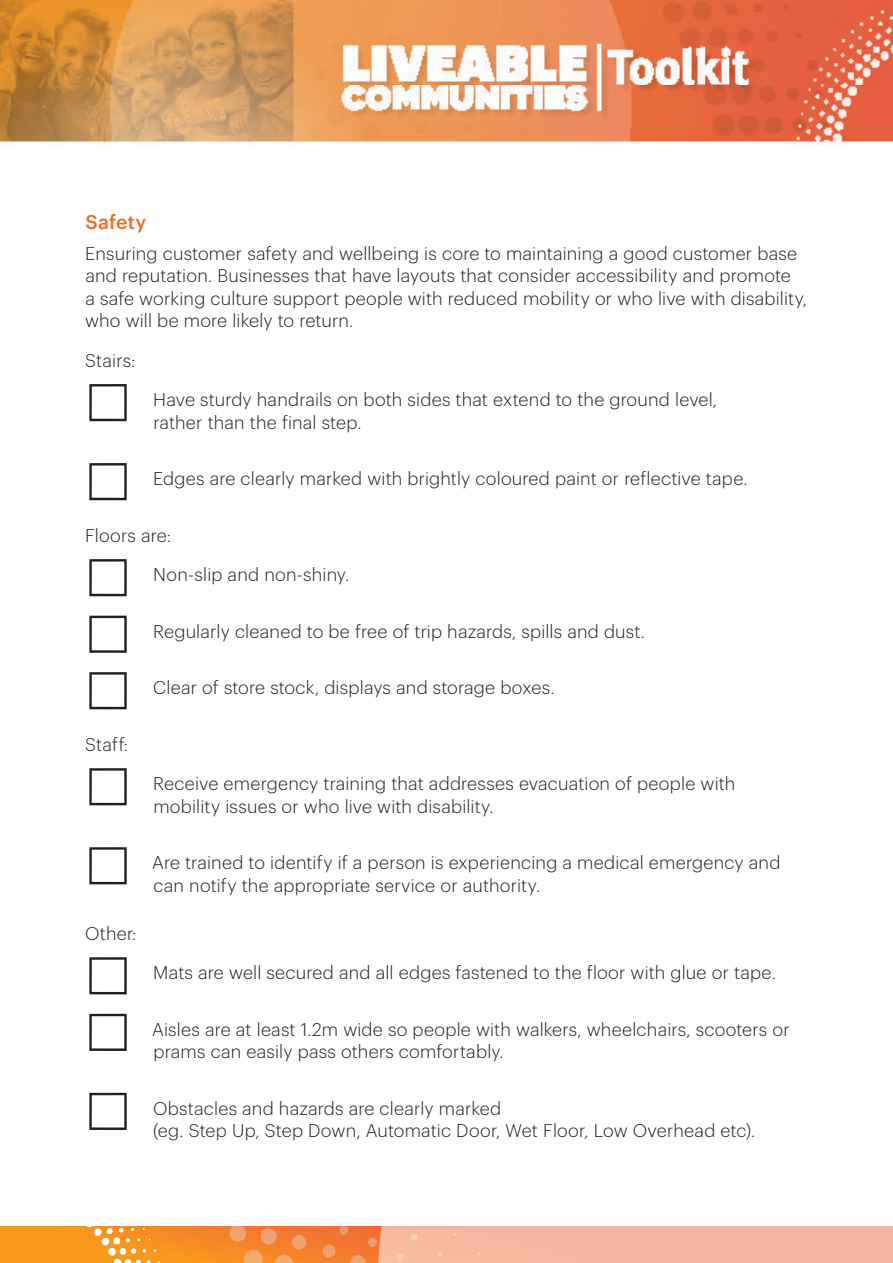
<style>
.page{position:relative;width:893px;height:1263px;background:#fff}
.page>*{position:absolute;margin:0;border:0;box-sizing:border-box;transform-origin:0 0}
.Subheader_2{font:500 19.5px "Graphik";letter-spacing:.01em;color:#e96e1f}
.Body{font:300 18px/22.5px "Graphik";letter-spacing:.01em;color:#231f20}
.Checklist_subheader{font:300 18px "Graphik";letter-spacing:.01em;color:#231f20}
</style>
<div class="page">
<svg style="left:0;top:1226px;width:378px;height:37px;background:#f58826"></svg>
<svg style="left:244px;top:1250px;width:19px;height:13px"></svg>
<svg style="left:275px;top:1255px;width:18px;height:8px"></svg>
<div style="left:229px;top:1225px;width:17px;height:17px;background:#eea36e;border-radius:50%"></div>
<div style="left:261px;top:1228px;width:16px;height:16px;background:#eea16f;border-radius:50%"></div>
<div style="left:292px;top:1235px;width:14px;height:14px;background:#eea170;border-radius:50%"></div>
<svg style="left:322px;top:1244px;width:13px;height:13px"></svg>
<svg style="left:350px;top:1255px;width:15px;height:8px"></svg>
<div style="left:339px;top:1226px;width:9px;height:9px;background:#ed9a73;border-radius:50%"></div>
<div style="left:368px;top:1238px;width:9px;height:9px;background:#ed9b73;border-radius:50%"></div>
<div style="left:378px;top:1226px;width:515px;height:37px;background:#f8b4a3"></div>
<div style="left:102px;top:1238px;width:7px;height:7px;background:#fff;border-radius:50%"></div>
<div style="left:108px;top:1248px;width:8px;height:7px;background:#fff;border-radius:50%"></div>
<div style="left:113px;top:1237px;width:7px;height:7px;background:#fff;border-radius:50%"></div>
<svg style="left:0;top:1226px;width:150px;height:16px;background:#f79c2e"></svg>
<svg style="left:114px;top:1248px;width:46px;height:15px"></svg>
<img style="left:0;top:0;width:893px;height:146px">
<p class="Subheader_2" style="left:85px;top:207px;width:62px">Safety</p>
<p class="Body" style="left:85px;top:240px;width:723px">Ensuring customer safety and wellbeing is core to maintaining a good customer base and reputation. Businesses that have layouts that consider accessibility and promote<br>a safe working culture support people with reduced mobility or who live with disability, who will be more likely to return.</p>
<p class="Checklist_subheader" style="left:85px;top:347px;width:52px">Stairs:</p>
<p class="Body" style="left:153px;top:387px;width:565px;text-indent:-71px">□ Have sturdy handrails on both sides that extend to the ground level, rather than the final step.</p>
<p class="Body" style="left:83px;top:466px;width:666px">□ Edges are clearly marked with brightly coloured paint or reflective tape.</p>
<p class="Checklist_subheader" style="left:85px;top:522px;width:87px">Floors are:</p>
<p class="Body" style="left:83px;top:562px;width:268px">□ Non-slip and non-shiny.</p>
<p class="Body" style="left:83px;top:619px;width:564px">□ Regularly cleaned to be free of trip hazards, spills and dust.</p>
<p class="Body" style="left:83px;top:675px;width:473px">□ Clear of store stock, displays and storage boxes.</p>
<p class="Checklist_subheader" style="left:85px;top:731px;width:44px">Staff:</p>
<p class="Body" style="left:153px;top:771px;width:584px;text-indent:-71px">□ Receive emergency training that addresses evacuation of people with mobility issues or who live with disability.</p>
<p class="Body" style="left:153px;top:850px;width:628px;text-indent:-71px">□ Are trained to identify if a person is experiencing a medical emergency and can notify the appropriate service or authority.</p>
<p class="Body" style="left:85px;top:921px;width:53px">Other:</p>
<p class="Body" style="left:83px;top:960px;width:695px">□ Mats are well secured and all edges fastened to the floor with glue or tape.</p>
<p class="Body" style="left:153px;top:1017px;width:638px;text-indent:-71px">□ Aisles are at least 1.2m wide so people with walkers, wheelchairs, scooters or prams can easily pass others comfortably.</p>
<p class="Body" style="left:153px;top:1096px;width:604px;text-indent:-70px">□ Obstacles and hazards are clearly marked<br>(eg. Step Up, Step Down, Automatic Door, Wet Floor, Low Overhead etc).</p>
</div>
